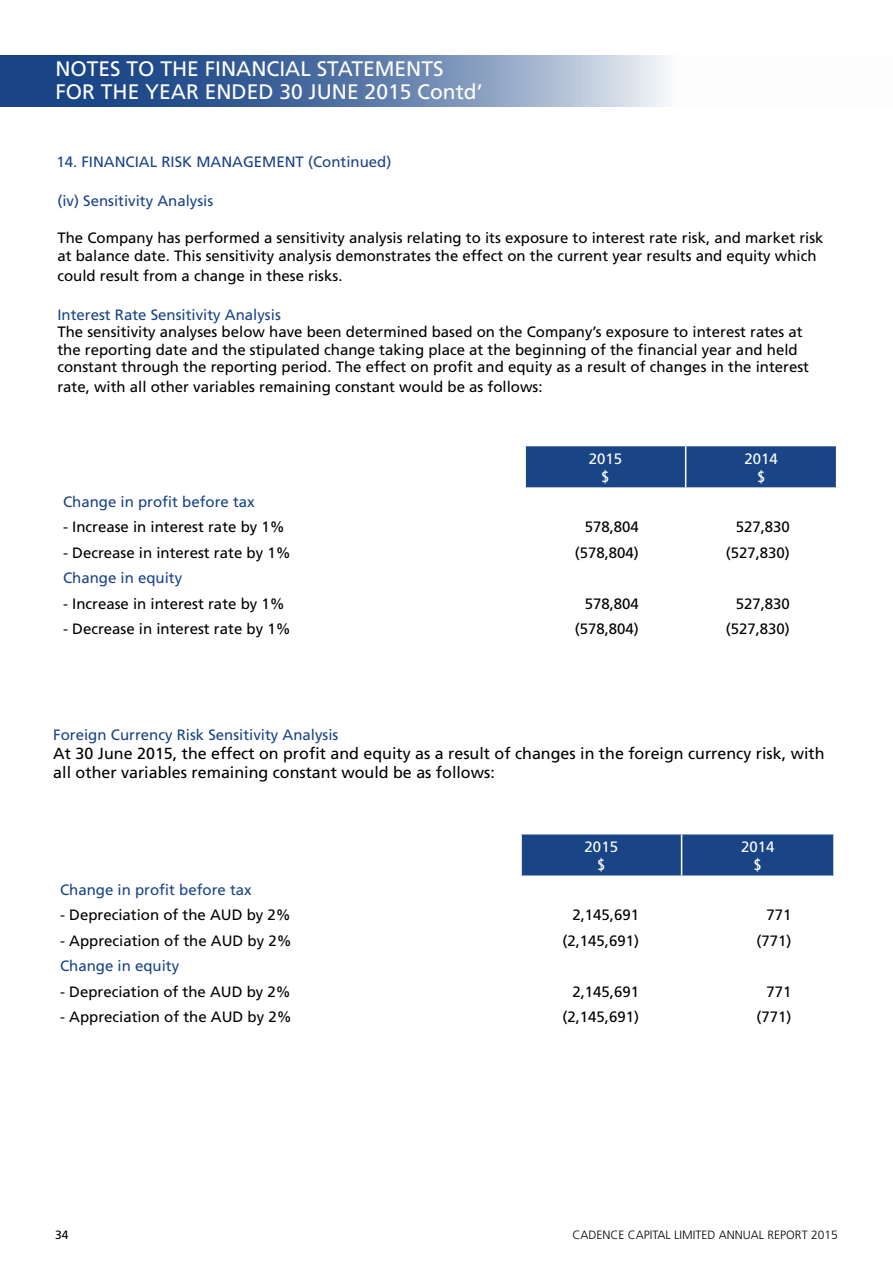
<style>
.page{position:relative;width:893px;height:1263px;background:#fff}
.page>*{position:absolute;margin:0;border:0;box-sizing:border-box;transform-origin:0 0}
.t1{font:21px/22.5px "Frutiger";color:#fff}
.t2{font:16.05px/19.2px "Frutiger";color:#000}
.t3{font:15px/17.2px "Frutiger";color:#000}
.t4{font:15px "Frutiger";color:#194486}
.t5{font:15px/18px "Frutiger";color:#fff;text-align:center}
.t6{font:300 12px "Frutiger";color:#000}
.t7{font:12px "Frutiger";color:#000}
</style>
<div class="page">
<svg style="left:0;top:55px;width:665px;height:52px;background:#607dab"></svg>
<div style="left:526px;top:446px;width:310px;height:41px;background:#194486"></div>
<hr style="left:685px;top:446px;width:1px;height:41px;background:#fff">
<div style="left:522px;top:834px;width:311px;height:41px;background:#194486"></div>
<hr style="left:681px;top:834px;width:1px;height:41px;background:#fff">
<h1 class="t1" style="left:55px;top:58px;width:429px">NOTES TO THE FINANCIAL STATEMENTS<br>FOR THE YEAR ENDED 30 JUNE 2015 Contd’</h1>
<p class="t4" style="left:56px;top:153px;width:337px">14. FINANCIAL RISK MANAGEMENT (Continued)</p>
<p class="t4" style="left:57px;top:192px;width:157px">(iv) Sensitivity Analysis</p>
<p class="t3" style="left:57px;top:229px;width:768px">The Company has performed a sensitivity analysis relating to its exposure to interest rate risk, and market risk at balance date. This sensitivity analysis demonstrates the effect on the current year results and equity which</p>
<p class="t3" style="left:57px;top:267px;width:287px">could result from a change in these risks.</p>
<p class="t4" style="left:57px;top:306px;width:225px">Interest Rate Sensitivity Analysis</p>
<p class="t3" style="left:57px;top:323px;width:753px">The sensitivity analyses below have been determined based on the Company’s exposure to interest rates at the reporting date and the stipulated change taking place at the beginning of the financial year and held constant through the reporting period. The effect on profit and equity as a result of changes in the interest</p>
<p class="t3" style="left:57px;top:378px;width:487px">rate, with all other variables remaining constant would be as follows:</p>
<p class="t5" style="left:589px;top:449px;width:35px">2015 $</p>
<p class="t5" style="left:744px;top:449px;width:35px">2014 $</p>
<p class="t4" style="left:63px;top:493px;width:193px">Change in profit before tax</p>
<p class="t3" style="left:63px;top:518px;width:223px">- Increase in interest rate by 1%</p>
<p class="t3" style="left:585px;top:518px;width:56px">578,804</p>
<p class="t3" style="left:736px;top:518px;width:56px">527,830</p>
<p class="t3" style="left:63px;top:544px;width:229px">- Decrease in interest rate by 1%</p>
<p class="t3" style="left:575px;top:544px;width:66px">(578,804)</p>
<p class="t3" style="left:726px;top:544px;width:66px">(527,830)</p>
<p class="t4" style="left:63px;top:569px;width:121px">Change in equity</p>
<p class="t3" style="left:63px;top:595px;width:223px">- Increase in interest rate by 1%</p>
<p class="t3" style="left:585px;top:595px;width:56px">578,804</p>
<p class="t3" style="left:736px;top:595px;width:56px">527,830</p>
<p class="t3" style="left:63px;top:620px;width:229px">- Decrease in interest rate by 1%</p>
<p class="t3" style="left:575px;top:620px;width:66px">(578,804)</p>
<p class="t3" style="left:726px;top:620px;width:66px">(527,830)</p>
<p class="t4" style="left:53px;top:726px;width:287px">Foreign Currency Risk Sensitivity Analysis</p>
<p class="t2" style="left:53px;top:744px;width:773px">At 30 June 2015, the effect on profit and equity as a result of changes in the foreign currency risk, with all other variables remaining constant would be as follows:</p>
<p class="t5" style="left:585px;top:837px;width:35px">2015 $</p>
<p class="t5" style="left:741px;top:837px;width:35px">2014 $</p>
<p class="t4" style="left:60px;top:881px;width:193px">Change in profit before tax</p>
<p class="t3" style="left:60px;top:906px;width:232px">- Depreciation of the AUD by 2%</p>
<p class="t3" style="left:572px;top:906px;width:68px">2,145,691</p>
<p class="t3" style="left:766px;top:906px;width:27px">771</p>
<p class="t3" style="left:60px;top:932px;width:233px">- Appreciation of the AUD by 2%</p>
<p class="t3" style="left:562px;top:932px;width:78px">(2,145,691)</p>
<p class="t3" style="left:756px;top:932px;width:37px">(771)</p>
<p class="t4" style="left:60px;top:957px;width:121px">Change in equity</p>
<p class="t3" style="left:60px;top:983px;width:232px">- Depreciation of the AUD by 2%</p>
<p class="t3" style="left:572px;top:983px;width:68px">2,145,691</p>
<p class="t3" style="left:766px;top:983px;width:27px">771</p>
<p class="t3" style="left:60px;top:1008px;width:233px">- Appreciation of the AUD by 2%</p>
<p class="t3" style="left:562px;top:1008px;width:78px">(2,145,691)</p>
<p class="t3" style="left:756px;top:1008px;width:37px">(771)</p>
<p class="t7" style="left:55px;top:1228px;width:15px">34</p>
<p class="t6" style="left:572px;top:1228px;width:267px">CADENCE CAPITAL LIMITED ANNUAL REPORT 2015</p>
</div>
